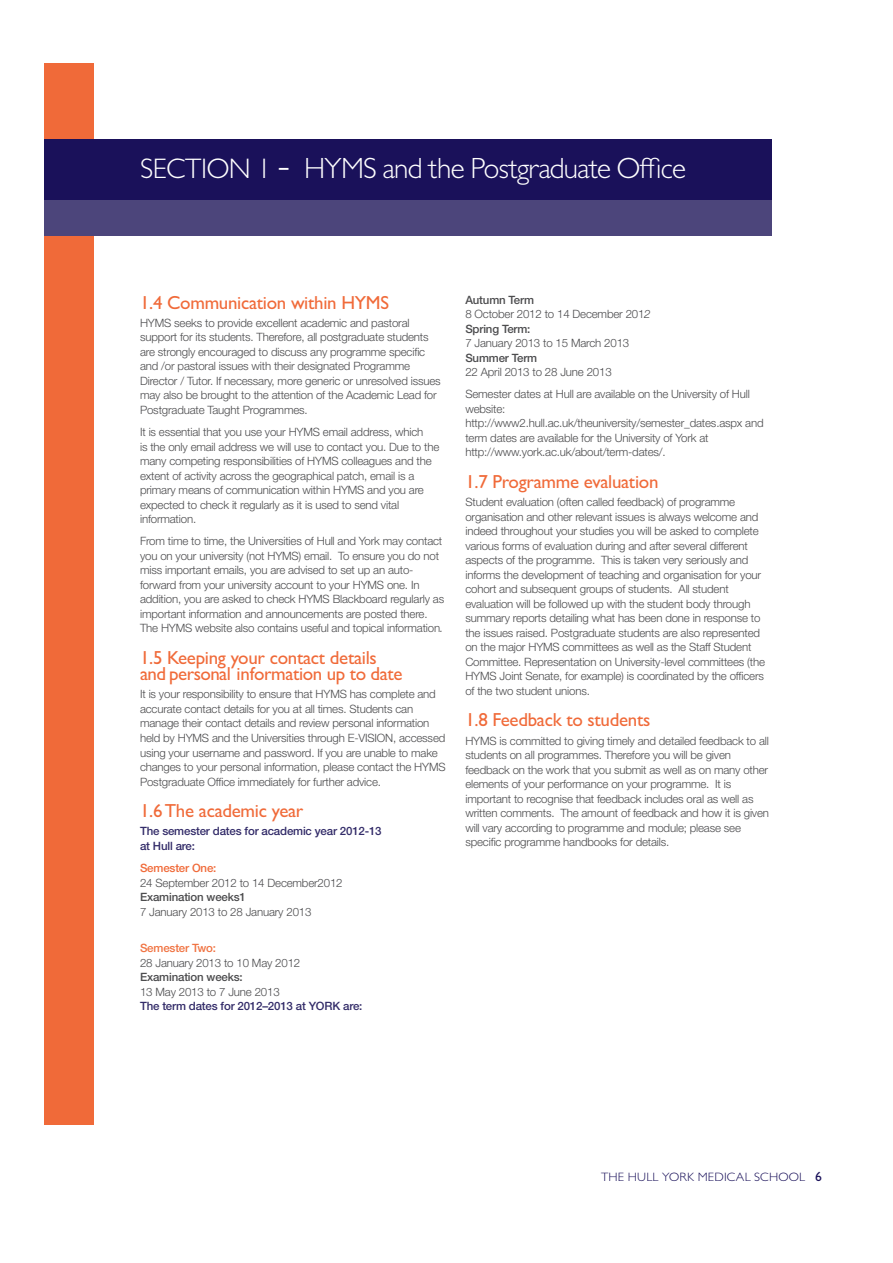
<style>
.page{position:relative;width:893px;height:1263px;background:#fff}
.page>*{position:absolute;margin:0;border:0;box-sizing:border-box;transform-origin:0 0}
.t1{font:300 29.4px "Gill Sans MT Std";letter-spacing:-.025em;color:#fff}
.t2{font:18.9px/16.2px "Gill Sans";letter-spacing:-.015em;color:#f06a39}
.t3{font:300 12.15px "Gill Sans MT Std";letter-spacing:.015em;color:#1a115a;scale:1.05 1}
.t4{font:300 11.55px/14.5px "Helvetica Neue LT Std";letter-spacing:-.015em;color:#4c4c4e}
.t5{font:500 11.55px/14.5px "Helvetica Neue LT Std";letter-spacing:-.015em;color:#332c69}
.t6{font:500 11.55px "Helvetica Neue LT Std";letter-spacing:-.015em;color:#4c4c4e}
.t7{font:500 11.55px "Helvetica Neue LT Std";letter-spacing:-.015em;color:#f06a39}
.t8{font:500 11.55px "Helvetica Neue LT Std";letter-spacing:-.015em;color:#f07342}
.s1{font-size:28.35px}
.s2{font-size:40.5px}
.s3{font-style:italic}
.s4{font-weight:500}
.s5{font-family:"Gill Sans";font-weight:400;font-size:13.5px}
</style>
<div class="page">
<div style="left:44px;top:63px;width:49px;height:1062px;background:#f06a39"></div>
<div style="left:44px;top:199px;width:727px;height:37px;background:#4c457b"></div>
<div style="left:44px;top:139px;width:727px;height:61px;background:#1a115a"></div>
<h1 class="t1" style="left:140px;top:158px;width:548px"><span class="s1">SECTION 1</span> <span class="s2">-</span> HYMS and the Postgraduate Office</h1>
<h2 class="t2" style="left:140px;top:296px;width:251px">1.4 Communication within HYMS</h2>
<p class="t4" style="left:140px;top:317px;width:302px">HYMS seeks to provide excellent academic and pastoral support for its students. Therefore, all postgraduate students are strongly encouraged to discuss any programme specific and /or pastoral issues with their designated Programme Director / Tutor. If necessary, more generic or unresolved issues may also be brought to the attention of the Academic Lead for Postgraduate Taught Programmes.</p>
<p class="t4" style="left:140px;top:426px;width:301px">It is essential that you use your HYMS email address, which<br>is the only email address we will use to contact you. Due to the many competing responsibilities of HYMS colleagues and the extent of activity across the geographical patch, email is a primary means of communication within HYMS and you are expected to check it regularly as it is used to send vital information.</p>
<p class="t4" style="left:140px;top:535px;width:306px">From time to time, the Universities of Hull and York may contact you on your university (not HYMS) email. To ensure you do not miss important emails, you are advised to set up an auto&shy;forward from your university account to your HYMS one. In addition, you are asked to check HYMS Blackboard regularly as important information and announcements are posted there.<br>The HYMS website also contains useful and topical information<span class="s3">.</span></p>
<h2 class="t2" style="left:140px;top:652px;width:264px">1.5 Keeping your contact details and personal information up to date</h2>
<p class="t4" style="left:140px;top:688px;width:307px">It is your responsibility to ensure that HYMS has complete and accurate contact details for you at all times. Students can manage their contact details and review personal information held by HYMS and the Universities through E-VISION, accessed using your username and password. If you are unable to make changes to your personal information, please contact the HYMS Postgraduate Office immediately for further advice.</p>
<h2 class="t2" style="left:140px;top:805px;width:165px">1.6 The academic year</h2>
<p class="t5" style="left:140px;top:825px;width:243px">The semester dates for academic year 2012-13 at Hull are:</p>
<p class="t7" style="left:140px;top:864px;width:78px">Semester One:</p>
<p class="t4" style="left:140px;top:876px;width:204px">24 September 2012 to 14 December2012</p>
<p class="t6" style="left:140px;top:893px;width:107px">Examination weeks1</p>
<p class="t4" style="left:140px;top:905px;width:173px">7 January 2013 to 28 January 2013</p>
<p class="t8" style="left:140px;top:944px;width:77px">Semester Two:</p>
<p class="t4" style="left:140px;top:957px;width:162px">28 January 2013 to 10 May 2012</p>
<p class="t6" style="left:140px;top:973px;width:104px">Examination weeks:</p>
<p class="t4" style="left:140px;top:986px;width:141px">13 May 2013 to 7 June 2013</p>
<p class="t5" style="left:140px;top:1000px;width:224px">The term dates for 2012–2013 at YORK are:</p>
<p class="t4" style="left:465px;top:293px;width:187px"><span class="s4">Autumn Term<br></span>8 October 2012 to 14 December 201<span class="s3">2<br></span><span class="s4">Spring Term:</span></p>
<p class="t4" style="left:465px;top:337px;width:165px">7 January 2013 to 15 March 2013</p>
<p class="t6" style="left:465px;top:354px;width:73px">Summer Term</p>
<p class="t4" style="left:465px;top:362px;width:286px;line-height:22.2px">22 April 2013 to 28 June 2013<br>Semester dates at Hull are available on the University of Hull</p>
<p class="t4" style="left:465px;top:403px;width:300px">website: http://www2.hull.ac.uk/theuniversity/semester_dates.aspx and term dates are available for the University of York at http://www.york.ac.uk/about/term-dates/.</p>
<h2 class="t2" style="left:465px;top:476px;width:195px">1.7 Programme evaluation</h2>
<p class="t4" style="left:465px;top:496px;width:301px">Student evaluation (often called feedback) of programme organisation and other relevant issues is always welcome and indeed throughout your studies you will be asked to complete various forms of evaluation during and after several different aspects of the programme. This is taken very seriously and informs the development of teaching and organisation for your cohort and subsequent groups of students. All student evaluation will be followed up with the student body through summary reports detailing what has been done in response to the issues raised. Postgraduate students are also represented on the major HYMS committees as well as the Staff Student Committee. Representation on University-level committees (the HYMS Joint Senate, for example) is coordinated by the officers of the two student unions.</p>
<h2 class="t2" style="left:465px;top:714px;width:186px">1.8 Feedback to students</h2>
<p class="t4" style="left:465px;top:735px;width:305px">HYMS is committed to giving timely and detailed feedback to all students on all programmes. Therefore you will be given feedback on the work that you submit as well as on many other elements of your performance on your programme. It is important to recognise that feedback includes oral as well as written comments. The amount of feedback and how it is given will vary according to programme and module; please see specific programme handbooks for details.</p>
<p class="t3" style="left:601px;top:1172px;width:212px">THE HULL YORK MEDICAL SCHOOL <span class="s5">6</span></p>
</div>
